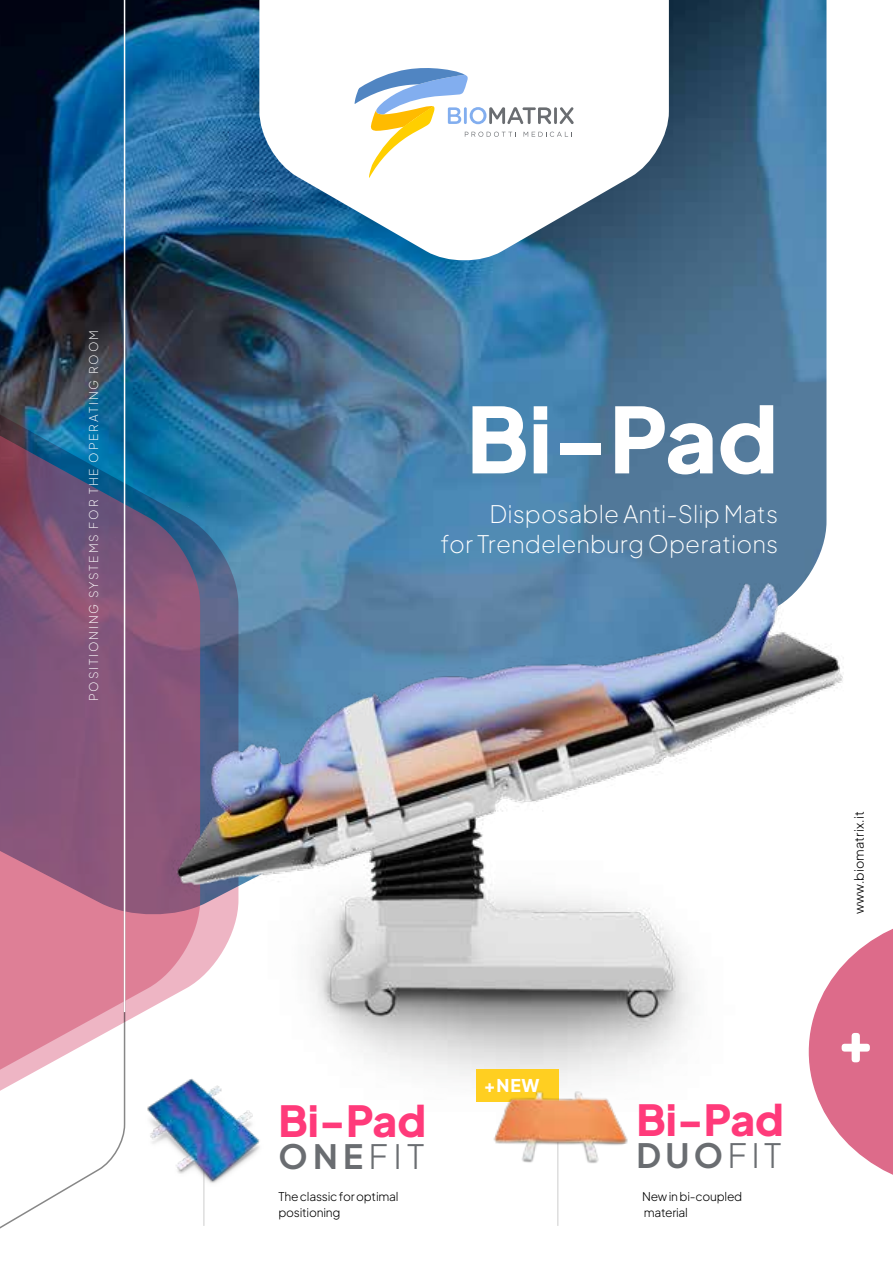
<style>
.page{position:relative;width:893px;height:1263px;background:#fff}
.page>*{position:absolute;margin:0;border:0;box-sizing:border-box;transform-origin:0 0}
.t1{font:90.15px "Plus Jakarta Sans";color:#fff}
.t2{font:42.6px "Plus Jakarta Sans";color:#ff3a7a}
.t3{font:33.45px "Plus Jakarta Sans";letter-spacing:.145em;color:#6a6d71}
.t4{font:200 24px/30px "Plus Jakarta Sans";color:#fff;text-align:right}
.t5{font:17.55px "Plus Jakarta Sans";color:#fff}
.t6{font:300 12.75px "Plus Jakarta Sans";letter-spacing:.01em;color:#000}
.t7{font:300 12px/16.4px "Plus Jakarta Sans";letter-spacing:-.02em;color:#000}
.t8{font:200 12px "Plus Jakarta Sans";letter-spacing:.16em;color:#fff}
.s1{font-weight:300}
</style>
<div class="page">
<img style="left:0;top:0;width:826px;height:488px">
<svg style="left:0;top:1152px;width:117px;height:77px"></svg>
<svg style="left:0;top:354px;width:238px;height:737px;background:#6b6383"></svg>
<svg style="left:857px;top:1152px;width:36px;height:23px"></svg>
<hr style="left:124px;top:0;width:1px;height:1012px;background:#fff">
<svg style="left:259px;top:0;width:410px;height:263px"></svg>
<svg style="left:354px;top:68px;width:220px;height:112px"></svg>
<img style="left:64px;top:488px;width:829px;height:664px">
<hr style="left:203px;top:1103px;width:2px;height:123px;background:#dedede">
<hr style="left:557px;top:1103px;width:1px;height:123px;background:#dedede">
<img style="left:137px;top:1073px;width:131px;height:114px">
<img style="left:470px;top:1062px;width:172px;height:117px">
<p class="t8" style="left:84px;top:701px;width:373px;rotate:-90deg">POSITIONING SYSTEMS FOR THE OPERATING ROOM</p>
<h1 class="t1" style="left:467px;top:366px;width:313px">Bi-Pad</h1>
<h3 class="t4" style="left:441px;top:497px;width:339px">Disposable Anti-Slip Mats<br>for Trendelenburg Operations</h3>
<h2 class="t2" style="left:278px;top:1086px;width:149px">Bi-Pad</h2>
<h3 class="t3" style="left:278px;top:1129px;width:147px">ONE<span class="s1">FIT</span></h3>
<p class="t7" style="left:278px;top:1187px;width:122px">The classic for optimal positioning</p>
<h3 class="t5" style="left:484px;top:1071px;width:57px">+NEW</h3>
<p class="t6" style="left:849px;top:914px;width:104px;rotate:-90deg">www.biomatrix.it</p>
<h2 class="t2" style="left:636px;top:1085px;width:149px">Bi-Pad</h2>
<h3 class="t3" style="left:636px;top:1128px;width:146px">DUO<span class="s1">FIT</span></h3>
<p class="t7" style="left:642px;top:1187px;width:102px">New in bi-coupled material</p>
</div>
